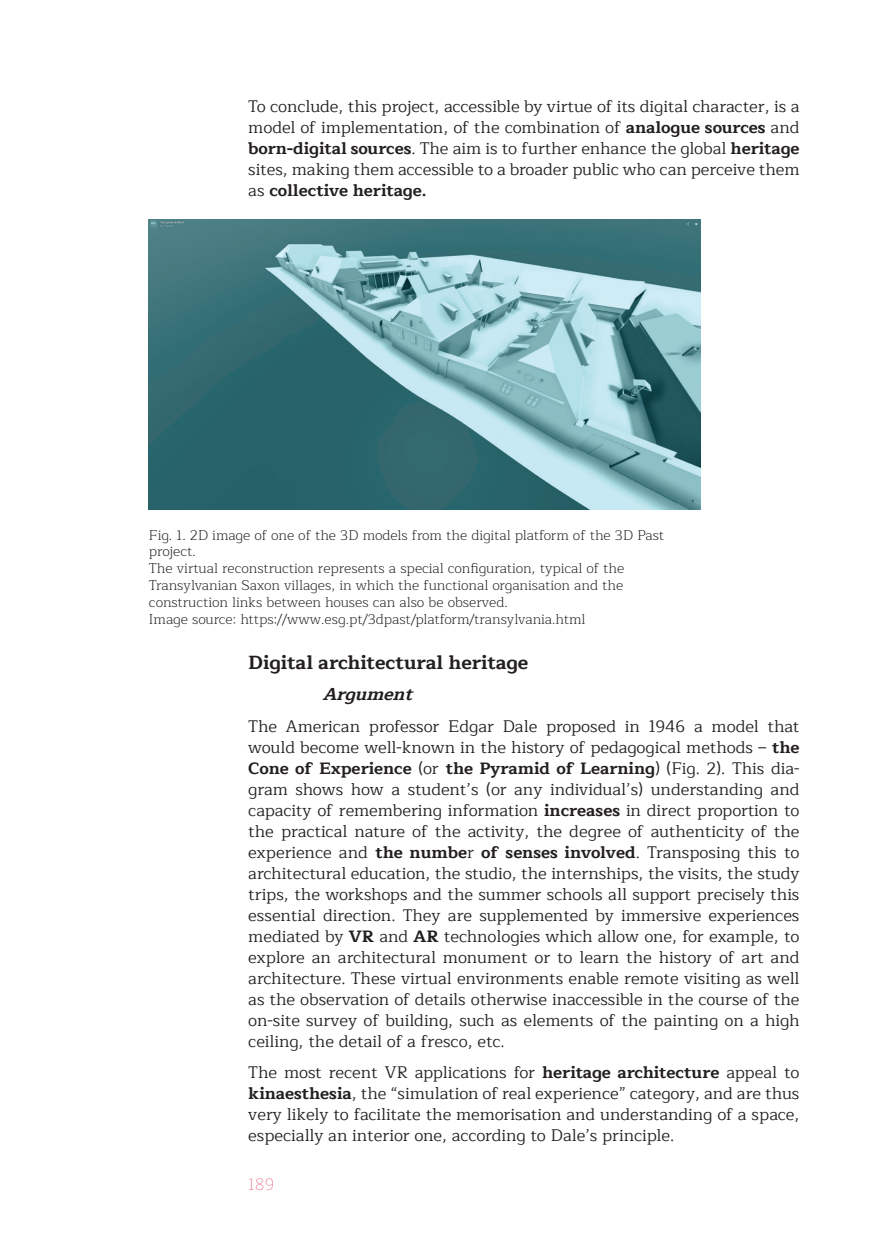
<style>
.page{position:relative;width:874px;height:1241px;background:#fff}
.page>*{position:absolute;margin:0;border:0;box-sizing:border-box;transform-origin:0 0}
.heading_5{font:700 19.25px "Maitree";color:#231f20}
.heading_6{font:italic 700 17.5px "Maitree";color:#231f20}
.t1{font:16.62px/21px "Maitree";color:#231f20;text-align:justify}
.t2{font:200 16.62px "Maitree";color:#e6657c}
.figuri_caption{font:300 14px/16.8px "Maitree";color:#231f20}
.s1{font-weight:700}
</style>
<div class="page">
<img style="left:149px;top:219px;width:550px;height:290px">
<p class="t1" style="left:248px;top:96px;width:552px">To conclude, this project, accessible by virtue of its digital character, is a model of implementation, of the combination of <span class="s1">analogue sources</span> and <span class="s1">born-digital sources</span>. The aim is to further enhance the global <span class="s1">heritage </span>sites, making them accessible to a broader public who can perceive them as <span class="s1">collective heritage.</span></p>
<p class="figuri_caption" style="left:149px;top:526px;width:516px">Fig. 1. 2D image of one of the 3D models from the digital platform of the 3D Past project.</p>
<p class="figuri_caption" style="left:149px;top:560px;width:476px;text-align:justify">The virtual reconstruction represents a special configuration, typical of the Transylvanian Saxon villages, in which the functional organisation and the construction links between houses can also be observed.</p>
<p class="figuri_caption" style="left:149px;top:610px;width:438px">Image source: https://www.esg.pt/3dpast/platform/transylvania.html</p>
<p class="heading_5" style="left:248px;top:645px;width:281px">Digital architectural heritage</p>
<p class="heading_6" style="left:322px;top:679px;width:99px">Argument</p>
<p class="t1" style="left:248px;top:715px;width:552px">The American professor Edgar Dale proposed in 1946 a model that would become well-known in the history of pedagogical methods – <span class="s1">the Cone of Experience</span> (or <span class="s1">the Pyramid of Learning</span>) (Fig. 2). This dia&shy;gram shows how a student’s (or any individual’s) understanding and capacity of remembering information <span class="s1">increases</span> in direct proportion to the practical nature of the activity, the degree of authenticity of the experience and <span class="s1">the numbe</span>r <span class="s1">of senses involved</span>. Transposing this to architectural education, the studio, the internships, the visits, the study trips, the workshops and the summer schools all support precisely this essential direction. They are supplemented by immersive experiences mediated by <span class="s1">VR</span> and <span class="s1">AR</span> technologies which allow one, for example, to explore an architectural monument or to learn the history of art and architecture. These virtual environments enable remote visiting as well as the observation of details otherwise inaccessible in the course of the on-site survey of building, such as elements of the painting on a high ceiling, the detail of a fresco, etc.</p>
<p class="t1" style="left:248px;top:1062px;width:552px">The most recent VR applications for <span class="s1">heritage architecture</span> appeal to <span class="s1">kinaesthesia</span>, the “simulation of real experience” category, and are thus very likely to facilitate the memorisation and understanding of a space, especially an interior one, according to Dale’s principle.</p>
<p class="t2" style="left:248px;top:1172px;width:27px">189</p>
</div>
